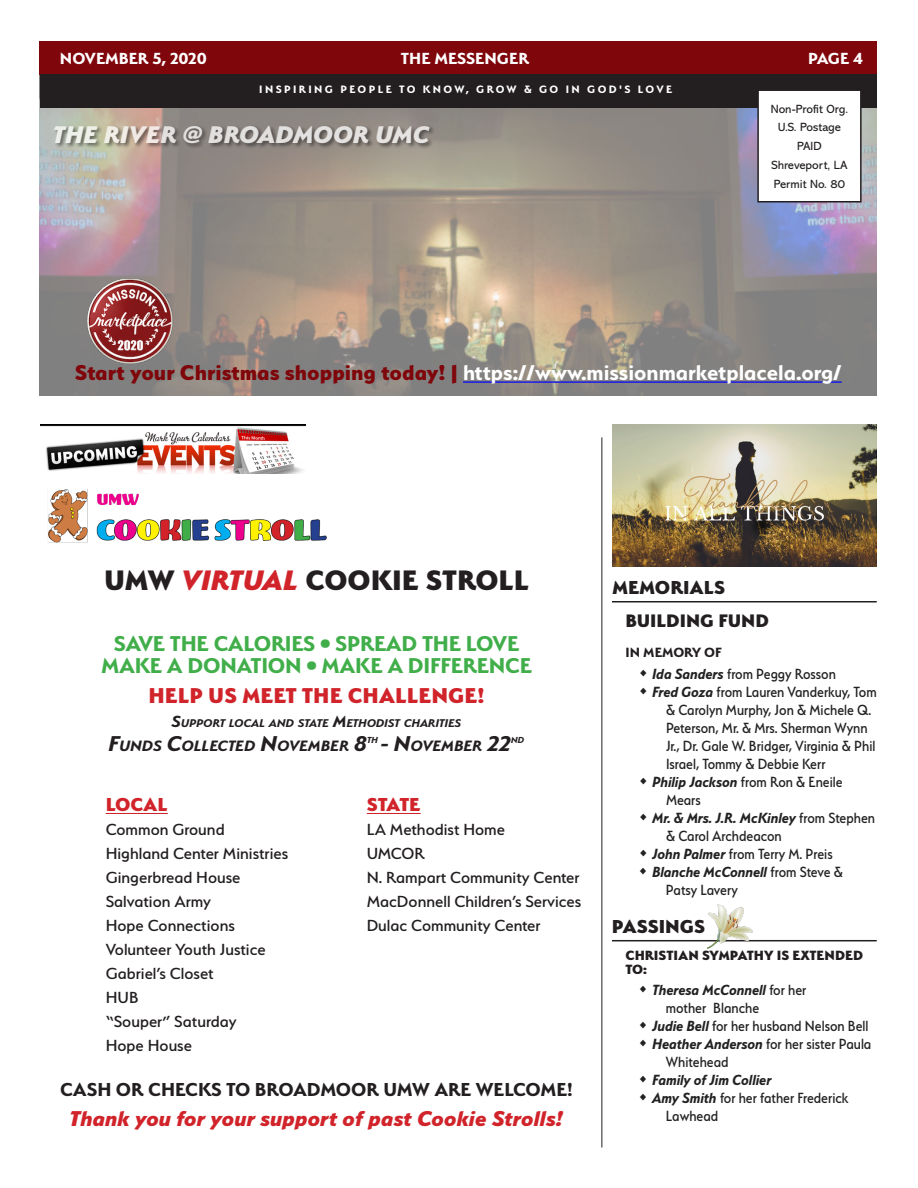
<style>
.page{position:relative;width:918px;height:1188px;background:#fff}
.page>*{position:absolute;margin:0;border:0;box-sizing:border-box;transform-origin:0 0}
.STORY_HEADS{font:800 31.5px "Serenity";color:#231f20}
.t1{font:italic 800 27px "Serenity";color:#fff}
.STORY_HEADS-2{font:700 24px "Serenity";color:#fff}
.t2{font:700 24px/22.5px "Serenity";letter-spacing:-.01em;color:#40ae49;text-align:center}
.t3{font:italic 800 24px "Serenity";color:#d1232a}
.t4{font:800 24px "Serenity";color:#d1232a}
.t5{font:700 21px "Serenity";color:#231f20}
.MEMORIAL_HEADS{font:800 21px "Serenity";color:#231f20}
.t6{font:800 21px "Serenity";letter-spacing:-.005em;color:#d1232a}
.FUND_HEADS{font:800 20.25px "Serenity";color:#231f20}
.t7{font:500 18px "Serenity";color:#231f20}
.VOL_ISSUE_BAR{font:700 18px "Serenity";color:#fff}
.t8{font:italic 700 16.8px "Serenity";color:#231f20}
.t9{font:500 16.5px/18px "Serenity";color:#222;scale:.9 1}
.t10{font:italic 700 16.5px "Serenity";color:#222;scale:.9 1}
.IN_MEMORY_OF{font:800 15px/13.5px "Serenity";color:#231f20}
.IN_MEMORY_OF-2{font:700 15px "Serenity";color:#231f20}
.t11{font:italic 700 12.6px "Serenity";color:#231f20}
.t12{font:12px "Abadi MT Pro";color:#231f20}
.VOL_ISSUE_BAR-2{font:700 12px "Serenity";letter-spacing:.2em;color:#fff}
.t13{font:italic 700 9.75px "Serenity";color:#231f20}
.s1{font-weight:800;color:#7f060a}
.s2{font-style:italic;color:#d1232a}
.s3{font-size:18px}
.s4{font-size:24px}
.s5{font-weight:700;font-style:italic}
</style>
<div class="page">
<img style="left:40px;top:108px;width:837px;height:287px">
<div style="left:40px;top:41px;width:837px;height:34px;background:#7f060a"></div>
<div style="left:40px;top:75px;width:838px;height:33px;background:#231f20"></div>
<div style="left:758px;top:90px;width:103px;height:112px;background:#fff"></div>
<div style="left:757px;top:89px;width:105px;height:114px;border:2px solid #231f20"></div>
<div style="left:54px;top:125px;width:381px;height:24px;background:#231f20;opacity:.75"></div>
<img style="left:40px;top:425px;width:266px;height:49px">
<hr style="left:612px;top:601px;width:265px;height:1px;background:#231f20">
<hr style="left:612px;top:940px;width:265px;height:1px;background:#231f20">
<img style="left:708px;top:904px;width:44px;height:45px">
<hr style="left:106px;top:813px;width:62px;height:1px;background:#d1232a">
<hr style="left:367px;top:813px;width:54px;height:1px;background:#d1232a">
<img style="left:48px;top:489px;width:278px;height:54px">
<img style="left:86px;top:279px;width:87px;height:86px">
<hr style="left:463px;top:381px;width:379px;height:2px;background:#00f">
<hr style="left:602px;top:437px;width:1px;height:711px;background:#231f20">
<img style="left:612px;top:425px;width:265px;height:142px">
<p class="VOL_ISSUE_BAR" style="left:60px;top:48px;width:148px">NOVEMBER 5, 2020</p>
<p class="VOL_ISSUE_BAR" style="left:401px;top:48px;width:129px">THE MESSENGER</p>
<p class="VOL_ISSUE_BAR" style="left:808px;top:48px;width:57px">PAGE 4</p>
<p class="VOL_ISSUE_BAR-2" style="left:259px;top:83px;width:415px">INSPIRING PEOPLE TO KNOW, GROW &amp; GO IN GOD'S LOVE</p>
<p class="t12" style="left:771px;top:102px;width:79px">Non-Profit Org.</p>
<p class="t12" style="left:778px;top:121px;width:64px">U.S. Postage</p>
<p class="t12" style="left:797px;top:140px;width:26px">PAID</p>
<p class="t12" style="left:771px;top:158px;width:78px">Shreveport, LA</p>
<p class="t12" style="left:774px;top:177px;width:73px">Permit No. 80</p>
<h2 class="t1" style="left:53px;top:119px;width:378px">THE RIVER @ BROADMOOR UMC</h2>
<p class="STORY_HEADS-2" style="left:75px;top:359px;width:768px"><span class="s1">Start your Christmas shopping today! |</span> https://www.missionmarketplacela.org/</p>
<p class="STORY_HEADS" style="left:104px;top:563px;width:426px">UMW <span class="s2">VIRTUAL</span> COOKIE STROLL</p>
<p class="t2" style="left:101px;top:632px;width:432px">SAVE THE CALORIES • SPREAD THE LOVE<br>MAKE A DONATION • MAKE A DIFFERENCE</p>
<p class="t4" style="left:148px;top:682px;width:338px">HELP US MEET THE CHALLENGE!</p>
<p class="t11" style="left:172px;top:716px;width:291px"><span class="s3">S</span>UPPORT LOCAL AND STATE <span class="s3">M</span>ETHODIST CHARITIES</p>
<p class="t8" style="left:109px;top:737px;width:260px"><span class="s4">F</span>UNDS <span class="s4">C</span>OLLECTED <span class="s4">N</span>OVEMBER <span class="s4">8</span></p>
<p class="t13" style="left:367px;top:735px;width:13px">TH</p>
<p class="t8" style="left:381px;top:737px;width:131px"><span class="s4">- N</span>OVEMBER <span class="s4">22</span></p>
<p class="t13" style="left:511px;top:735px;width:15px">ND</p>
<p class="t6" style="left:106px;top:793px;width:64px">LOCAL</p>
<p class="t6" style="left:367px;top:793px;width:55px">STATE</p>
<p class="t7" style="left:106px;top:820px;width:120px">Common Ground</p>
<p class="t7" style="left:367px;top:820px;width:140px">LA Methodist Home</p>
<p class="t7" style="left:106px;top:844px;width:184px">Highland Center Ministries</p>
<p class="t7" style="left:367px;top:844px;width:60px">UMCOR</p>
<p class="t7" style="left:106px;top:868px;width:136px">Gingerbread House</p>
<p class="t7" style="left:367px;top:868px;width:214px">N. Rampart Community Center</p>
<p class="t7" style="left:106px;top:892px;width:107px">Salvation Army</p>
<p class="t7" style="left:367px;top:892px;width:216px">MacDonnell Children’s Services</p>
<p class="t7" style="left:106px;top:916px;width:131px">Hope Connections</p>
<p class="t7" style="left:367px;top:916px;width:175px">Dulac Community Center</p>
<p class="t7" style="left:106px;top:940px;width:161px">Volunteer Youth Justice</p>
<p class="t7" style="left:106px;top:964px;width:109px">Gabriel’s Closet</p>
<p class="t7" style="left:106px;top:988px;width:34px">HUB</p>
<p class="t7" style="left:106px;top:1012px;width:132px">“Souper” Saturday</p>
<p class="t7" style="left:106px;top:1036px;width:88px">Hope House</p>
<p class="t5" style="left:60px;top:1078px;width:514px">CASH OR CHECKS TO BROADMOOR UMW ARE WELCOME!</p>
<p class="t3" style="left:70px;top:1105px;width:495px">Thank you for your support of past Cookie Strolls!</p>
<p class="MEMORIAL_HEADS" style="left:612px;top:576px;width:115px">MEMORIALS</p>
<p class="FUND_HEADS" style="left:626px;top:609px;width:145px">BUILDING FUND</p>
<p class="IN_MEMORY_OF-2" style="left:626px;top:644px;width:98px">IN MEMORY OF</p>
<p class="t9" style="left:652px;top:664px;width:205px"><span class="s5">Ida Sanders</span> from Peggy Rosson</p>
<p class="t9" style="left:666px;top:682px;width:236px;text-indent:-14px"><span class="s5">Fred Goza</span> from Lauren Vanderkuy, Tom &amp; Carolyn Murphy, Jon &amp; Michele Q.<br>Peterson, Mr. &amp; Mrs. Sherman Wynn Jr., Dr. Gale W. Bridger, Virginia &amp; Phil Israel, Tommy &amp; Debbie Kerr</p>
<p class="t9" style="left:666px;top:772px;width:198px;text-indent:-14px"><span class="s5">Philip Jackson</span> from Ron &amp; Eneile<br>Mears</p>
<p class="t9" style="left:666px;top:808px;width:234px;text-indent:-14px"><span class="s5">Mr. &amp; Mrs. J.R. McKinley</span> from Stephen &amp; Carol Archdeacon</p>
<p class="t9" style="left:652px;top:844px;width:202px"><span class="s5">John Palmer</span> from Terry M. Preis</p>
<p class="t9" style="left:666px;top:862px;width:198px;text-indent:-14px"><span class="s5">Blanche McConnell</span> from Steve &amp;<br>Patsy Lavery</p>
<p class="MEMORIAL_HEADS" style="left:612px;top:915px;width:95px">PASSINGS</p>
<p class="IN_MEMORY_OF" style="left:625px;top:949px;width:239px">CHRISTIAN SYMPATHY IS EXTENDED<br>TO:</p>
<p class="t9" style="left:666px;top:981px;width:158px;text-indent:-14px"><span class="s5">Theresa McConnell</span> for her mother Blanche</p>
<p class="t9" style="left:652px;top:1017px;width:242px"><span class="s5">Judie Bell</span> for her husband Nelson Bell</p>
<p class="t9" style="left:666px;top:1035px;width:230px;text-indent:-14px"><span class="s5">Heather Anderson</span> for her sister Paula<br>Whitehead</p>
<p class="t10" style="left:652px;top:1071px;width:134px">Family of Jim Collier</p>
<p class="t9" style="left:666px;top:1089px;width:204px;text-indent:-14px"><span class="s5">Amy Smith</span> for her father Frederick<br>Lawhead</p>
</div>
